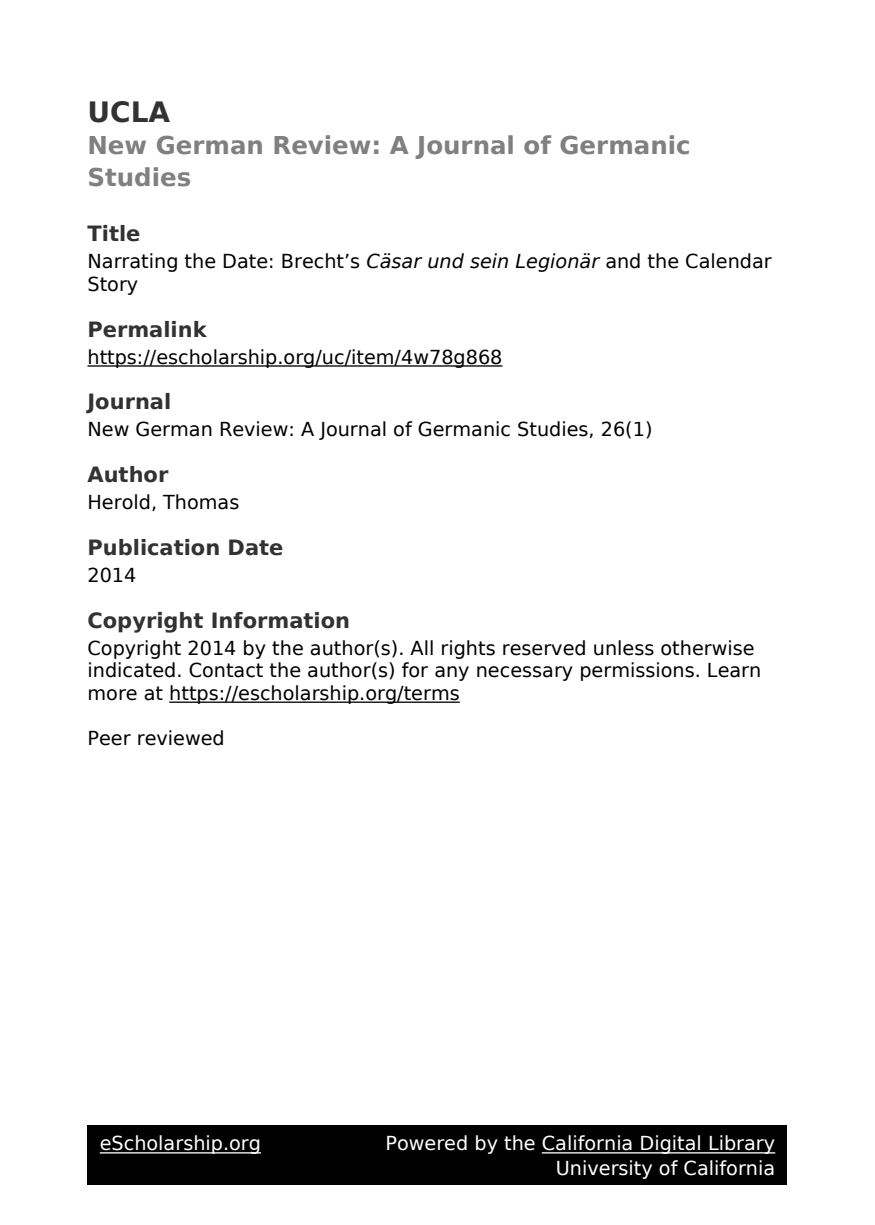
<style>
.page{position:relative;width:875px;height:1225px;background:#fff}
.page>*{position:absolute;margin:0;border:0;box-sizing:border-box;transform-origin:0 0}
.t1{font:700 28px "DejaVu Sans";color:#323232}
.t2{font:700 24.5px/31.3px "DejaVu Sans";color:#808080}
.t3{font:700 21px "DejaVu Sans";color:#323232}
.t4{font:19.25px/22.4px "DejaVu Sans";color:#000}
.t5{font:19.25px/24.5px "DejaVu Sans";color:#fff;text-align:right}
.s1{font-style:italic}
</style>
<div class="page">
<hr style="left:88px;top:365px;width:415px;height:2px;background:#000">
<hr style="left:169px;top:702px;width:291px;height:1px;background:#000">
<div style="left:88px;top:1125px;width:700px;height:60px;background:#000"></div>
<hr style="left:100px;top:1152px;width:161px;height:2px;background:#fff">
<hr style="left:542px;top:1152px;width:233px;height:2px;background:#fff">
<h1 class="t1" style="left:88px;top:101px;width:84px">UCLA</h1>
<p class="t2" style="left:88px;top:132px;width:605px">New German Review: A Journal of Germanic<br>Studies</p>
<p class="t3" style="left:88px;top:225px;width:54px">Title</p>
<p class="t4" style="left:88px;top:252px;width:686px">Narrating the Date: Brecht’s <span class="s1">Cäsar und sein Legionär</span> and the Calendar<br>Story</p>
<p class="t3" style="left:88px;top:321px;width:121px">Permalink</p>
<p class="t4" style="left:88px;top:347px;width:417px">https://escholarship.org/uc/item/4w78g868</p>
<p class="t3" style="left:88px;top:393px;width:85px">Journal</p>
<p class="t4" style="left:88px;top:420px;width:567px">New German Review: A Journal of Germanic Studies, 26(1)</p>
<p class="t3" style="left:88px;top:466px;width:82px">Author</p>
<p class="t4" style="left:88px;top:493px;width:153px">Herold, Thomas</p>
<p class="t3" style="left:88px;top:539px;width:198px">Publication Date</p>
<p class="t4" style="left:88px;top:566px;width:50px">2014</p>
<p class="t3" style="left:88px;top:612px;width:264px">Copyright Information</p>
<p class="t4" style="left:88px;top:639px;width:675px">Copyright 2014 by the author(s). All rights reserved unless otherwise indicated. Contact the author(s) for any necessary permissions. Learn more at https://escholarship.org/terms</p>
<p class="t4" style="left:88px;top:728px;width:139px">Peer reviewed</p>
<p class="t5" style="left:100px;top:1133px;width:163px">eScholarship.org</p>
<p class="t5" style="left:385px;top:1133px;width:391px">Powered by the California Digital Library<br>University of California</p>
</div>
